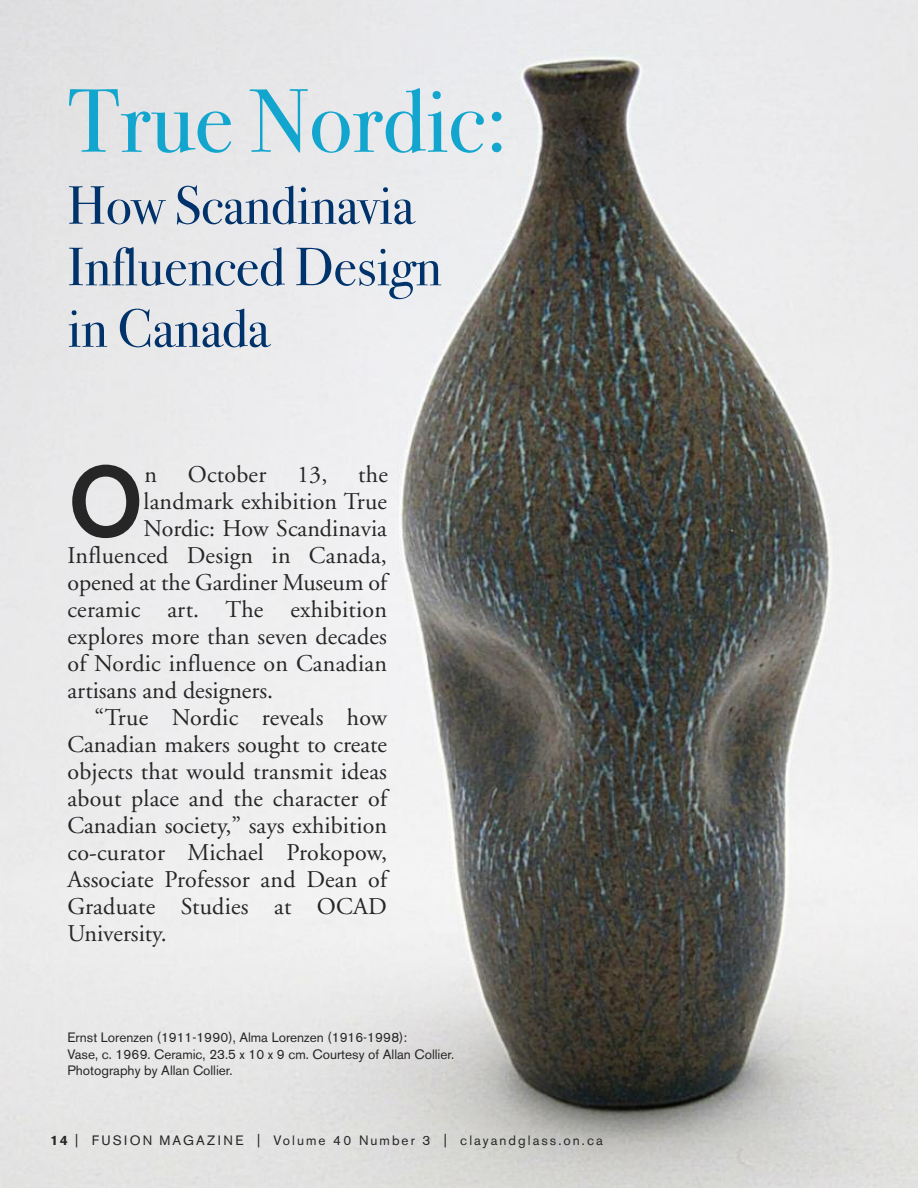
<style>
.page{position:relative;width:918px;height:1188px;background:#fff}
.page>*{position:absolute;margin:0;border:0;box-sizing:border-box;transform-origin:0 0}
.t1{font:500 99px "Akzidenz Grotesk BE";color:#272627}
.t2{font:90px "Bodoni Svty Two ITCTT Book";color:#12a6ce}
.t3{font:54px/61.5px "Bodoni Svty Two ITCTT Book";color:#00326b}
.t4{font:24px "Adobe Garamond";letter-spacing:.01em;color:#272627}
.t5{font:13.5px/16.5px "Akzidenz Grotesk BE";color:#272627}
.t6{font:13.5px "Akzidenz Grotesk BE";letter-spacing:.15em;color:#272627}
.s1{font-weight:700}
</style>
<div class="page">
<img style="left:1px;top:0;width:917px;height:1188px">
<h2 class="t2" style="left:68px;top:47px;width:442px">True Nordic:</h2>
<h3 class="t3" style="left:67px;top:169px;width:376px">How Scandinavia<br>Influenced Design in Canada</h3>
<h1 class="t1" style="left:68px;top:466px;width:78px">O</h1>
<p class="t4" style="left:145px;top:465px;width:14px">n</p>
<p class="t4" style="left:188px;top:465px;width:80px">October</p>
<p class="t4" style="left:297px;top:465px;width:32px">13,</p>
<p class="t4" style="left:358px;top:465px;width:31px">the</p>
<p class="t4" style="left:144px;top:492px;width:245px">landmark exhibition True</p>
<p class="t4" style="left:144px;top:519px;width:245px">Nordic: How Scandinavia</p>
<p class="t4" style="left:67px;top:546px;width:321px">Influenced Design in Canada,</p>
<p class="t4" style="left:67px;top:573px;width:321px">opened at the Gardiner Museum of</p>
<p class="t4" style="left:67px;top:600px;width:321px">ceramic art. The exhibition</p>
<p class="t4" style="left:67px;top:627px;width:321px">explores more than seven decades</p>
<p class="t4" style="left:67px;top:654px;width:321px">of Nordic influence on Canadian</p>
<p class="t4" style="left:67px;top:681px;width:207px">artisans and designers.</p>
<p class="t4" style="left:94px;top:708px;width:294px">“True Nordic reveals how</p>
<p class="t4" style="left:67px;top:735px;width:321px">Canadian makers sought to create</p>
<p class="t4" style="left:67px;top:762px;width:321px">objects that would transmit ideas</p>
<p class="t4" style="left:67px;top:789px;width:321px">about place and the character of</p>
<p class="t4" style="left:67px;top:816px;width:321px">Canadian society,” says exhibition</p>
<p class="t4" style="left:68px;top:843px;width:321px">co-curator Michael Prokopow,</p>
<p class="t4" style="left:68px;top:870px;width:321px">Associate Professor and Dean of</p>
<p class="t4" style="left:68px;top:897px;width:321px">Graduate Studies at OCAD</p>
<p class="t4" style="left:68px;top:924px;width:101px">University.</p>
<p class="t5" style="left:67px;top:1031px;width:388px">Ernst Lorenzen (1911-1990), Alma Lorenzen (1916-1998):<br>Vase, c. 1969. Ceramic, 23.5 x 10 x 9 cm. Courtesy of Allan Collier.<br>Photography by Allan Collier.</p>
<p class="t6" style="left:50px;top:1136px;width:554px"><span class="s1">14</span> | FUSION MAGAZINE | Volume 40 Number 3 | clayandglass.on.ca</p>
</div>
